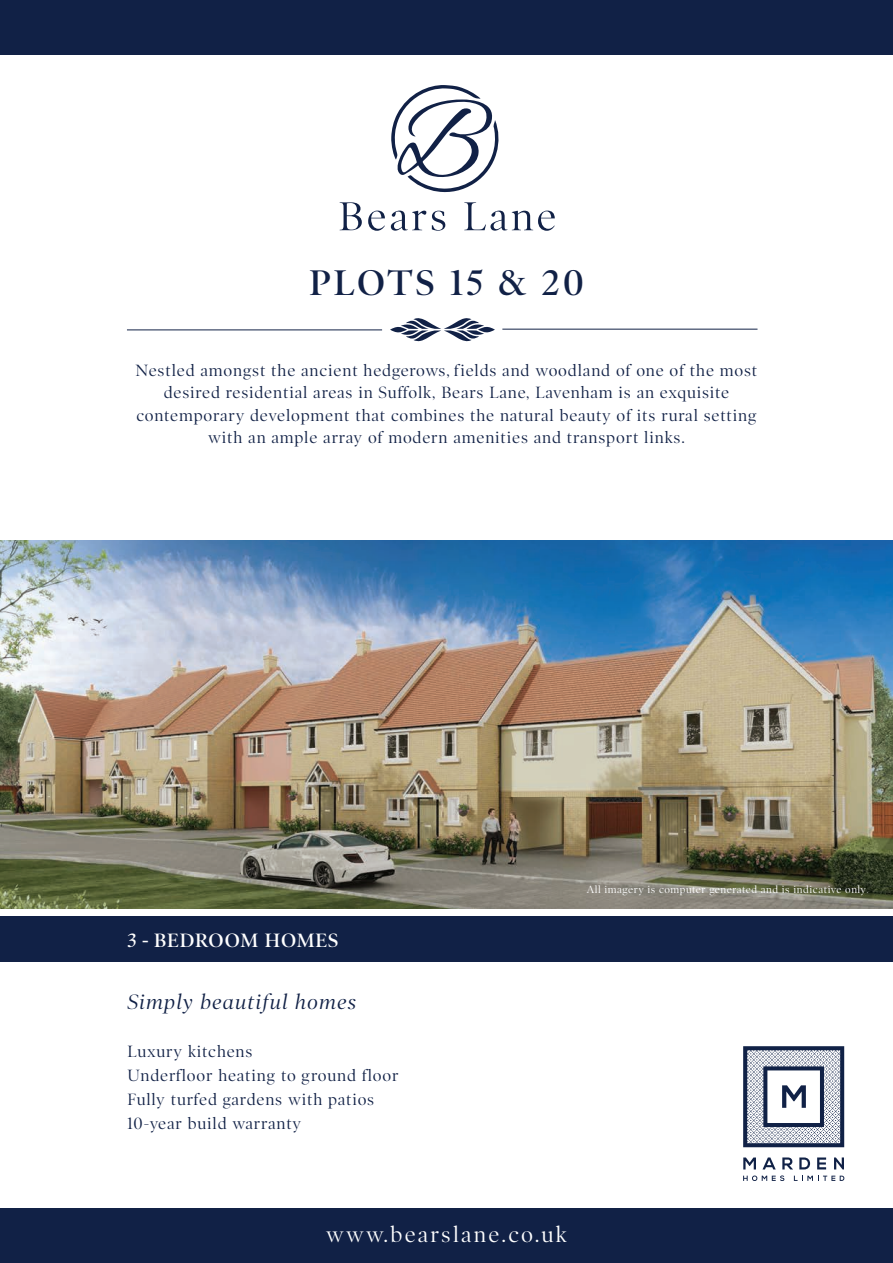
<style>
.page{position:relative;width:893px;height:1263px;background:#fff}
.page>*{position:absolute;margin:0;border:0;box-sizing:border-box;transform-origin:0 0}
.t1{font:600 36px "Poynter OS Disp";letter-spacing:.09em;color:#112146}
.t2{font:22.5px "Poynter OS Disp";letter-spacing:.1em;color:#fff}
.t3{font:italic 21px "Poynter OS Disp";letter-spacing:.05em;color:#112146}
.t4{font:600 19.5px "Poynter OS Disp";letter-spacing:.05em;color:#fff}
.t5{font:16.5px/22.5px "Poynter OS Disp";letter-spacing:.05em;color:#112146;text-align:center}
.t6{font:10.5px "Poynter OS Disp";letter-spacing:.05em;color:#fff}
.s1{font-family:"Europa";font-weight:300}
</style>
<div class="page">
<div style="left:0;top:1209px;width:893px;height:54px;background:#112146"></div>
<div style="left:0;top:0;width:893px;height:54px;background:#112146"></div>
<div style="left:0;top:917px;width:893px;height:45px;background:#112146"></div>
<svg style="left:743px;top:1157px;width:13px;height:12px"></svg>
<svg style="left:762px;top:1157px;width:14px;height:12px"></svg>
<svg style="left:782px;top:1157px;width:11px;height:12px"></svg>
<svg style="left:799px;top:1157px;width:11px;height:12px"></svg>
<svg style="left:817px;top:1157px;width:9px;height:12px"></svg>
<svg style="left:834px;top:1157px;width:10px;height:12px"></svg>
<svg style="left:743px;top:1175px;width:41px;height:6px"></svg>
<svg style="left:794px;top:1176px;width:50px;height:5px"></svg>
<svg style="left:743px;top:1046px;width:101px;height:101px"></svg>
<img style="left:0;top:540px;width:893px;height:369px">
<svg style="left:340px;top:202px;width:22px;height:28px"></svg>
<svg style="left:368px;top:211px;width:17px;height:20px"></svg>
<svg style="left:391px;top:85px;width:164px;height:146px"></svg>
<svg style="left:390px;top:327px;width:17px;height:5px"></svg>
<div style="left:478px;top:327px;width:17px;height:5px;background:#112146;border-radius:50%"></div>
<svg style="left:401px;top:318px;width:83px;height:24px"></svg>
<hr style="left:127px;top:330px;width:255px;height:1px;background:#112146">
<hr style="left:502px;top:329px;width:255px;height:1px;background:#112146">
<h1 class="t1" style="left:309px;top:262px;width:276px">PLOTS 15 &amp; 20</h1>
<p class="t5" style="left:136px;top:359px;width:623px">Nestled amongst the ancient hedgerows, fields and woodland of one of the most desired residential areas in Suffolk, Bears Lane, Lavenham is an exquisite contemporary development that combines the natural beauty of its rural setting with an ample array of modern amenities and transport links.</p>
<p class="t4" style="left:128px;top:929px;width:212px">3 - BEDROOM HOMES</p>
<p class="t3" style="left:128px;top:990px;width:230px">Simply beautiful homes</p>
<p class="t5" style="left:128px;top:1039px;width:272px;line-height:24px;text-align:left">Luxury kitchens<br>Underfloor heating to ground floor<br>Fully turfed gardens with patios<br>10-year build warranty</p>
<p class="t6" style="left:587px;top:883px;width:284px">All imagery is computer generated and is indicative only<span class="s1">.</span></p>
<h2 class="t2" style="left:326px;top:1222px;width:242px">www.bearslane.co.uk</h2>
</div>
